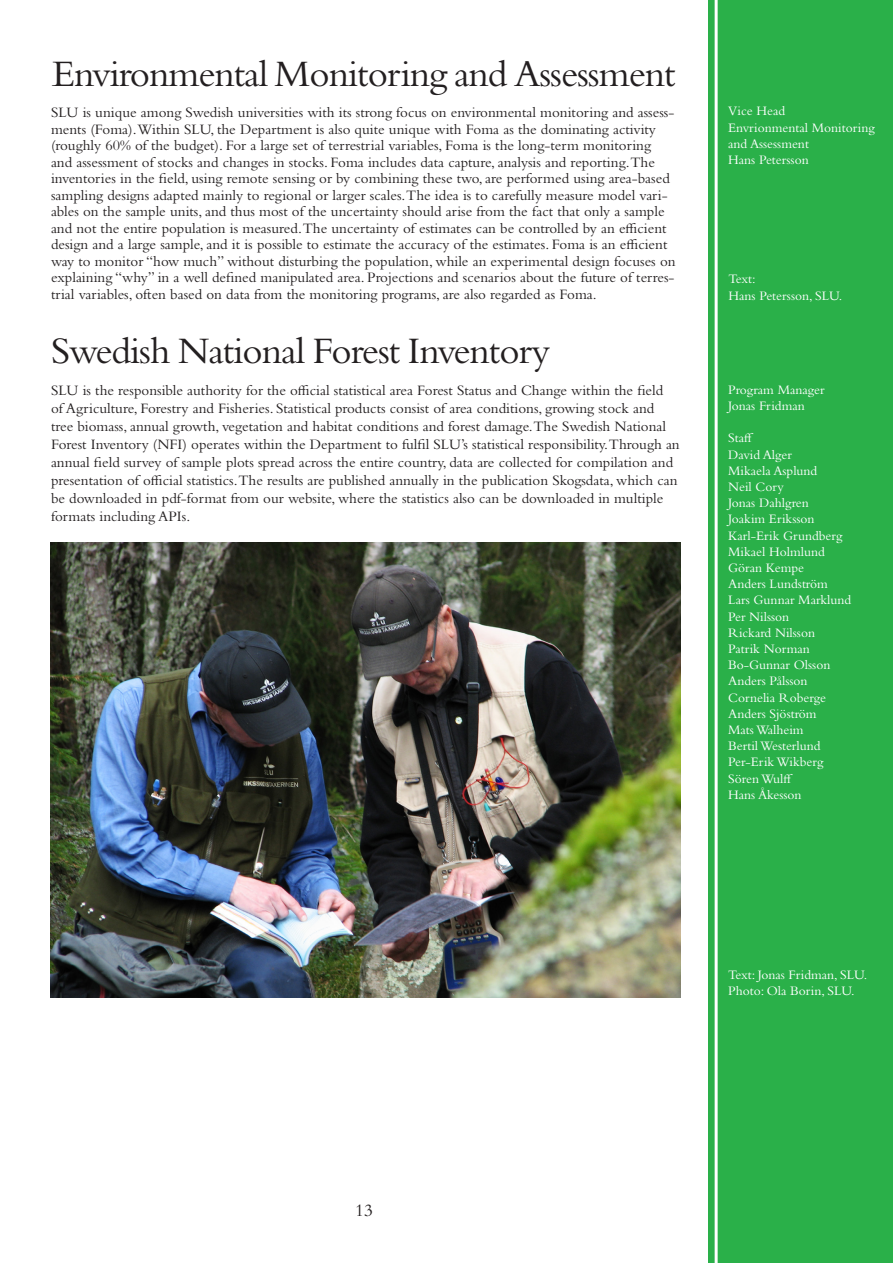
<style>
.page{position:relative;width:893px;height:1263px;background:#fff}
.page>*{position:absolute;margin:0;border:0;box-sizing:border-box;transform-origin:0 0}
.No_Spacing{font:39px "Bembo Std";letter-spacing:-.025em;color:#231f20}
.t1{font:18px "Bembo Std";color:#231f20}
.Brödtext_org{font:15px/16.5px "Bembo Std";color:#231f20}
.t2{font:13.5px/16.2px "Bembo Std";color:#fff}
</style>
<div class="page">
<div style="left:708px;top:0;width:185px;height:1263px;background:#2ab049"></div>
<hr style="left:715px;top:0;width:3px;height:1263px;background:#fff">
<img style="left:50px;top:542px;width:631px;height:455px">
<p class="No_Spacing" style="left:52px;top:51px;width:625px">Environmental Monitoring and Assessment</p>
<p class="Brödtext_org" style="left:51px;top:104px;width:626px">SLU is unique among Swedish universities with its strong focus on environmental monitoring and assess&shy;ments (Foma).Within SLU, the Department is also quite unique with Foma as the dominating activity (roughly 60% of the budget). For a large set of terrestrial variables, Foma is the long-term monitoring and assessment of stocks and changes in stocks. Foma includes data capture, analysis and reporting.The inventories in the field, using remote sensing or by combining these two, are performed using area-based sampling designs adapted mainly to regional or larger scales.The idea is to carefully measure model vari&shy;ables on the sample units, and thus most of the uncertainty should arise from the fact that only a sample and not the entire population is measured.The uncertainty of estimates can be controlled by an efficient design and a large sample, and it is possible to estimate the accuracy of the estimates. Foma is an efficient way to monitor “how much” without disturbing the population, while an experimental design focuses on explaining “why” in a well defined manipulated area. Projections and scenarios about the future of terres&shy;trial variables, often based on data from the monitoring programs, are also regarded as Foma.</p>
<p class="No_Spacing" style="left:51px;top:328px;width:501px">Swedish National Forest Inventory</p>
<p class="Brödtext_org" style="left:51px;top:381px;width:630px;line-height:18px">SLU is the responsible authority for the official statistical area Forest Status and Change within the field<br>of Agriculture, Forestry and Fisheries. Statistical products consist of area conditions, growing stock and tree biomass, annual growth, vegetation and habitat conditions and forest damage.The Swedish National Forest Inventory (NFI) operates within the Department to fulfil SLU’s statistical responsibility.Through an annual field survey of sample plots spread across the entire country, data are collected for compilation and presentation of official statistics.The results are published annually in the publication Skogsdata, which can be downloaded in pdf-format from our website, where the statistics also can be downloaded in multiple formats including APIs.</p>
<p class="t2" style="left:728px;top:103px;width:58px">Vice Head</p>
<p class="t2" style="left:728px;top:119px;width:148px">Envrionmental Monitoring and Assessment</p>
<p class="t2" style="left:728px;top:151px;width:82px">Hans Petersson</p>
<p class="t2" style="left:729px;top:271px;width:29px">Text:</p>
<p class="t2" style="left:729px;top:287px;width:115px">Hans Petersson, SLU.</p>
<p class="t2" style="left:728px;top:381px;width:98px">Program Manager</p>
<p class="t2" style="left:728px;top:397px;width:78px">Jonas Fridman</p>
<p class="t2" style="left:728px;top:430px;width:27px">Staff</p>
<p class="t2" style="left:728px;top:446px;width:65px">David Alger</p>
<p class="t2" style="left:728px;top:462px;width:91px">Mikaela Asplund</p>
<p class="t2" style="left:728px;top:478px;width:57px">Neil Cory</p>
<p class="t2" style="left:728px;top:495px;width:82px">Jonas Dahlgren</p>
<p class="t2" style="left:728px;top:511px;width:88px">Joakim Eriksson</p>
<p class="t2" style="left:728px;top:527px;width:116px">Karl-Erik Grundberg</p>
<p class="t2" style="left:728px;top:543px;width:98px">Mikael Holmlund</p>
<p class="t2" style="left:728px;top:559px;width:77px">Göran Kempe</p>
<p class="t2" style="left:728px;top:576px;width:101px">Anders Lundström</p>
<p class="t2" style="left:728px;top:592px;width:125px">Lars Gunnar Marklund</p>
<p class="t2" style="left:728px;top:608px;width:63px">Per Nilsson</p>
<p class="t2" style="left:728px;top:624px;width:88px">Rickard Nilsson</p>
<p class="t2" style="left:728px;top:640px;width:83px">Patrik Norman</p>
<p class="t2" style="left:728px;top:657px;width:104px">Bo-Gunnar Olsson</p>
<p class="t2" style="left:728px;top:673px;width:81px">Anders Pålsson</p>
<p class="t2" style="left:728px;top:689px;width:99px">Cornelia Roberge</p>
<p class="t2" style="left:728px;top:705px;width:90px">Anders Sjöström</p>
<p class="t2" style="left:728px;top:721px;width:77px">Mats Walheim</p>
<p class="t2" style="left:728px;top:738px;width:94px">Bertil Westerlund</p>
<p class="t2" style="left:728px;top:754px;width:97px">Per-Erik Wikberg</p>
<p class="t2" style="left:728px;top:770px;width:66px">Sören Wulff</p>
<p class="t2" style="left:728px;top:786px;width:75px">Hans Åkesson</p>
<p class="t2" style="left:728px;top:966px;width:141px">Text: Jonas Fridman, SLU.</p>
<p class="t2" style="left:728px;top:982px;width:128px">Photo: Ola Borin, SLU.</p>
<p class="t1" style="left:355px;top:1200px;width:19px">13</p>
</div>
